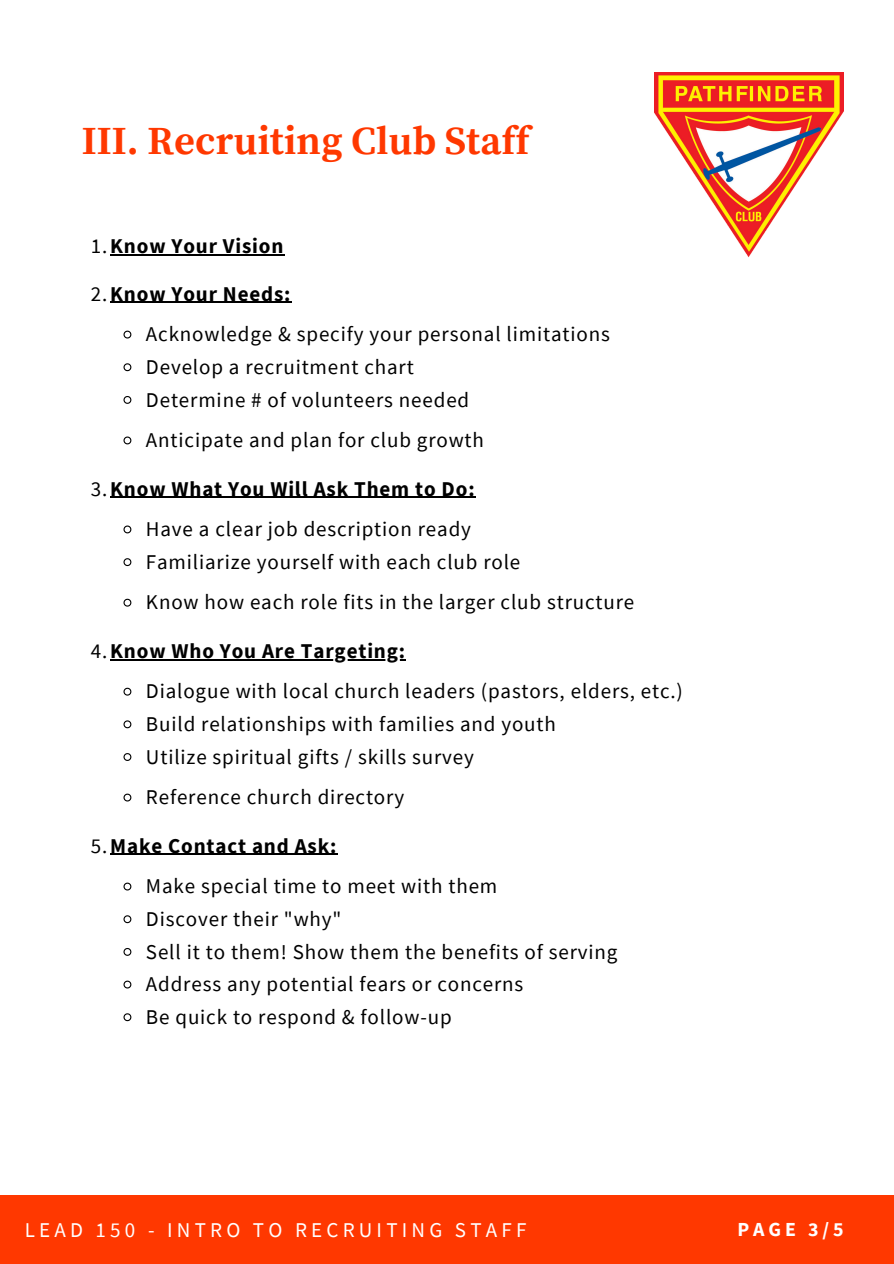
<style>
.page{position:relative;width:894px;height:1264px;background:#fff}
.page>*{position:absolute;margin:0;border:0;box-sizing:border-box;transform-origin:0 0}
.t1{font:700 39.75px "Source Serif Pro";color:#ff3800}
.t2{font:21px/40.5px "Source Sans Pro";letter-spacing:.04em;color:#000}
.t3{font:21px "Source Sans Pro";letter-spacing:.2em;color:#fff}
.t4{font:700 21px "Source Sans Pro";letter-spacing:.04em;color:#000}
.t5{font:700 19.8px "Source Sans Pro";color:#fff}
.s1{font-weight:400}
.s2{font-weight:700}
</style>
<div class="page">
<div style="left:0;top:1195px;width:893px;height:68px;background:#ff3800"></div>
<img style="left:654px;top:72px;width:189px;height:186px">
<hr style="left:110px;top:254px;width:174px;height:2px;background:#000">
<hr style="left:110px;top:302px;width:181px;height:1px;background:#000">
<svg style="left:123px;top:330px;width:9px;height:9px"></svg>
<svg style="left:123px;top:363px;width:9px;height:9px"></svg>
<svg style="left:123px;top:396px;width:9px;height:8px"></svg>
<svg style="left:123px;top:436px;width:9px;height:9px"></svg>
<hr style="left:110px;top:497px;width:365px;height:1px;background:#000">
<svg style="left:123px;top:525px;width:9px;height:9px"></svg>
<svg style="left:123px;top:558px;width:9px;height:9px"></svg>
<svg style="left:123px;top:598px;width:9px;height:9px"></svg>
<hr style="left:110px;top:659px;width:296px;height:1px;background:#000">
<svg style="left:123px;top:687px;width:9px;height:9px"></svg>
<svg style="left:123px;top:720px;width:9px;height:9px"></svg>
<svg style="left:123px;top:753px;width:9px;height:8px"></svg>
<svg style="left:123px;top:793px;width:9px;height:9px"></svg>
<hr style="left:110px;top:853px;width:227px;height:2px;background:#000">
<svg style="left:123px;top:882px;width:9px;height:9px"></svg>
<svg style="left:123px;top:915px;width:9px;height:9px"></svg>
<svg style="left:123px;top:948px;width:9px;height:8px"></svg>
<svg style="left:123px;top:980px;width:9px;height:9px"></svg>
<svg style="left:123px;top:1013px;width:9px;height:9px"></svg>
<h1 class="t1" style="left:82px;top:117px;width:449px">III. Recruiting Club Staff</h1>
<p class="t4" style="left:91px;top:233px;width:194px"><span class="s1">1.</span>Know Your Vision</p>
<p class="t2" style="left:146px;top:273px;width:465px;text-indent:-55px">2.<span class="s2">Know Your Needs:<br></span>Acknowledge &amp; specify your personal limitations</p>
<p class="t2" style="left:146px;top:350px;width:325px;line-height:32.7px">Develop a recruitment chart<br>Determine # of volunteers needed</p>
<p class="t2" style="left:146px;top:419px;width:339px">Anticipate and plan for club growth</p>
<p class="t2" style="left:91px;top:468px;width:385px;text-align:right">3.<span class="s2">Know What You Will Ask Them to Do:<br></span>Have a clear job description ready</p>
<p class="t2" style="left:146px;top:541px;width:489px">Familiarize yourself with each club role<br>Know how each role fits in the larger club structure</p>
<p class="t2" style="left:146px;top:630px;width:538px;text-indent:-55px">4.<span class="s2">Know Who You Are Targeting:<br></span>Dialogue with local church leaders (pastors, elders, etc.)</p>
<p class="t2" style="left:146px;top:707px;width:411px;line-height:32.7px">Build relationships with families and youth<br>Utilize spiritual gifts / skills survey</p>
<p class="t2" style="left:146px;top:776px;width:259px">Reference church directory</p>
<p class="t2" style="left:146px;top:825px;width:353px;text-indent:-55px">5.<span class="s2">Make Contact and Ask:<br></span>Make special time to meet with them</p>
<p class="t2" style="left:146px;top:902px;width:473px;line-height:32.7px">Discover their "why"<br>Sell it to them! Show them the benefits of serving Address any potential fears or concerns<br>Be quick to respond &amp; follow-up</p>
<p class="t3" style="left:25px;top:1215px;width:503px">LEAD 150 - INTRO TO RECRUITING STAFF</p>
<p class="t5" style="left:737px;top:1216px;width:108px">PAGE 3/5</p>
</div>
